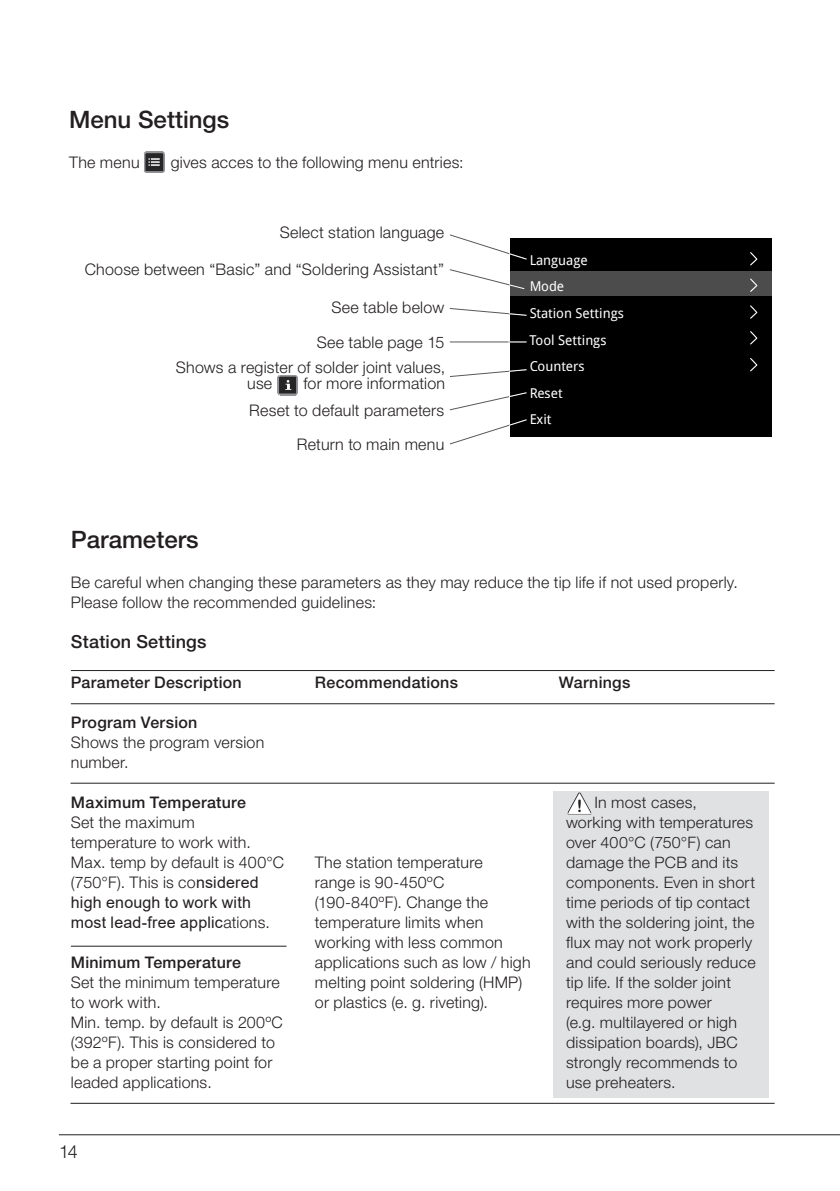
<style>
.page{position:relative;width:840px;height:1191px;background:#fff}
.page>*{position:absolute;margin:0;border:0;box-sizing:border-box;transform-origin:0 0}
.t1{font:500 24px "Helvetica Neue LT Std";color:#231f20}
.t2{font:500 18px "Helvetica Neue LT Std";letter-spacing:.01em;color:#231f20}
.t3{font:300 18px "Helvetica Neue LT Std";color:#231f20}
.t4{font:300 16px/20px "Helvetica Neue LT Std";letter-spacing:.015em;color:#231f20}
.t5{font:500 16px "Helvetica Neue LT Std";letter-spacing:.015em;color:#231f20}
.t6{font:300 15.8px/20px "Helvetica Neue LT Std";letter-spacing:.015em;color:#231f20}
.t7{font:13.6px/26.4px "Droid Sans";color:#fff}
.s1{font-weight:500}
.s2{font-family:"Arial";font-weight:400}
</style>
<div class="page">
<div style="left:510px;top:238px;width:261px;height:198px;background:#000001"></div>
<div style="left:510px;top:272px;width:261px;height:24px;background:#4c4c4c"></div>
<svg style="left:750px;top:252px;width:7px;height:14px"></svg>
<svg style="left:750px;top:278px;width:7px;height:14px"></svg>
<svg style="left:750px;top:305px;width:7px;height:14px"></svg>
<svg style="left:750px;top:331px;width:7px;height:14px"></svg>
<svg style="left:750px;top:358px;width:7px;height:14px"></svg>
<svg style="left:277px;top:375px;width:20px;height:20px"></svg>
<svg style="left:144px;top:151px;width:21px;height:22px"></svg>
<div style="left:553px;top:791px;width:215px;height:306px;background:#e0e1e3"></div>
<svg style="left:450px;top:234px;width:77px;height:26px"></svg>
<hr style="left:71px;top:703px;width:703px;height:1px;background:#231f20">
<hr style="left:71px;top:945px;width:215px;height:1px;background:#231f20">
<hr style="left:71px;top:670px;width:703px;height:1px;background:#231f20">
<hr style="left:70px;top:783px;width:704px;height:1px;background:#231f20">
<hr style="left:70px;top:1103px;width:704px;height:1px;background:#231f20">
<hr style="left:449px;top:342px;width:77px;height:1px;background:#57585a">
<svg style="left:449px;top:269px;width:75px;height:20px"></svg>
<svg style="left:449px;top:419px;width:78px;height:25px"></svg>
<svg style="left:449px;top:392px;width:78px;height:18px"></svg>
<svg style="left:508px;top:342px;width:18px;height:1px"></svg>
<svg style="left:449px;top:308px;width:78px;height:8px"></svg>
<svg style="left:450px;top:369px;width:77px;height:8px"></svg>
<img style="left:567px;top:792px;width:23px;height:22px">
<hr style="left:59px;top:1134px;width:780px;height:1px;background:#231f20">
<p class="t1" style="left:69px;top:105px;width:162px">Menu Settings</p>
<p class="t4" style="left:69px;top:152px;width:72px">The menu</p>
<p class="t4" style="left:171px;top:152px;width:294px">gives acces to the following menu entries:</p>
<p class="t4" style="left:279px;top:222px;width:166px">Select station language</p>
<p class="t4" style="left:85px;top:259px;width:360px">Choose between “Basic” and “Soldering Assistant”</p>
<p class="t4" style="left:331px;top:296px;width:114px">See table below</p>
<p class="t4" style="left:317px;top:331px;width:129px">See table page 15</p>
<p class="t4" style="left:247px;top:358px;width:199px;line-height:16px;text-indent:-71px">Shows a register of solder joint values, use</p>
<p class="t4" style="left:303px;top:372px;width:143px">for more information</p>
<p class="t4" style="left:249px;top:399px;width:196px">Reset to default parameters</p>
<p class="t1" style="left:71px;top:525px;width:129px">Parameters</p>
<p class="t4" style="left:297px;top:433px;width:149px">Return to main menu</p>
<p class="t7" style="left:529px;top:246px;width:96px">Language<br>Mode<br>Station Settings<br>Tool Settings<br>Counters<br>Reset<br>Exit</p>
<p class="t4" style="left:71px;top:572px;width:668px">Be careful when changing these parameters as they may reduce the tip life if not used properly.<br>Please follow the recommended guidelines:</p>
<p class="t2" style="left:71px;top:631px;width:137px">Station Settings</p>
<p class="t5" style="left:71px;top:673px;width:172px">Parameter Description</p>
<p class="t5" style="left:315px;top:673px;width:144px">Recommendations</p>
<p class="t5" style="left:558px;top:673px;width:73px">Warnings</p>
<p class="t4" style="left:71px;top:712px;width:195px"><span class="s1">Program Version<br></span>Shows the program version number.</p>
<p class="t4" style="left:71px;top:792px;width:215px"><span class="s1">Maximum Temperature<br></span>Set the maximum temperature to work with.<br>Max. temp by default is 400°C (750°F). This is co<span class="s2">nsidered high enough to work with most lead-free applic</span>ations.</p>
<p class="t4" style="left:71px;top:952px;width:213px"><span class="s1">Minimum Temperature<br></span>Set the minimum temperature to work with.<br>Min. temp. by default is 200ºC (392ºF). This is considered to be a proper starting point for leaded applications.</p>
<p class="t3" style="left:59px;top:1140px;width:20px">14</p>
<p class="t4" style="left:315px;top:852px;width:217px">The station temperature<br>range is 90-450ºC (190-840ºF). Change the temperature limits when working with less common applications such as low / high melting point soldering (HMP) or plastics (e. g. riveting).</p>
<p class="t6" style="left:565px;top:792px;width:191px;text-indent:28px">In most cases, working with temperatures over 400°C (750°F) can damage the PCB and its components. Even in short time periods of tip contact with the soldering joint, the flux may not work properly and could seriously reduce tip life. If the solder joint requires more power<br>(e.g. multilayered or high dissipation boards), JBC strongly recommends to use preheaters.</p>
</div>
